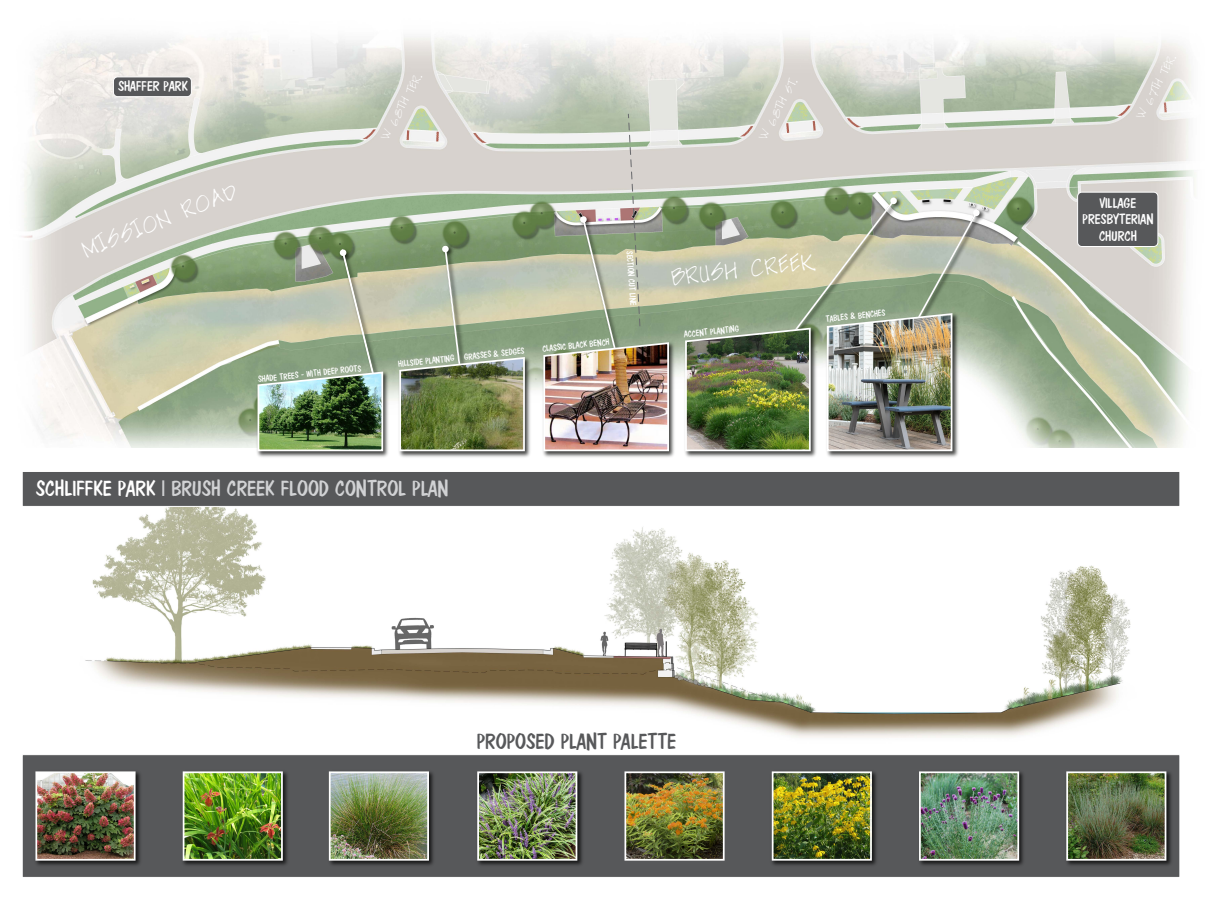
<style>
.page{position:relative;width:1210px;height:908px;background:#fff}
.page>*{position:absolute;margin:0;border:0;box-sizing:border-box;transform-origin:0 0}
.t1{font:21.7px "Franciscan";color:#d1d2d4}
.t2{font:21.7px "Franciscan";color:#57585a}
.t3{font:21px "Designer 1";color:#fff}
.t4{font:14px/16.8px "Franciscan";color:#fff;text-align:center}
.t5{font:10.5px "Designer 1";color:#fff}
.t6{font:8.75px "Franciscan";color:#fff}
.s1{color:#fff}
</style>
<div class="page">
<img style="left:22px;top:36px;width:1173px;height:412px">
<img style="left:85px;top:507px;width:1046px;height:231px">
<img style="left:337px;top:246px;width:45px;height:3px">
<img style="left:980px;top:207px;width:7px;height:127px">
<div style="left:22px;top:754px;width:1158px;height:123px;background:#57585a;border:1px solid #fff"></div>
<img style="left:255px;top:368px;width:136px;height:89px">
<img style="left:257px;top:249px;width:127px;height:203px">
<img style="left:396px;top:354px;width:136px;height:103px">
<img style="left:398px;top:245px;width:128px;height:207px">
<img style="left:540px;top:339px;width:136px;height:118px">
<img style="left:542px;top:113px;width:128px;height:339px">
<img style="left:682px;top:325px;width:134px;height:132px">
<img style="left:827px;top:452px;width:131px;height:5px">
<img style="left:684px;top:197px;width:296px;height:255px">
<img style="left:35px;top:772px;width:105px;height:93px">
<img style="left:38px;top:774px;width:95px;height:83px">
<div style="left:35px;top:771px;width:101px;height:89px;border:2px solid #fff"></div>
<img style="left:182px;top:771px;width:106px;height:94px">
<img style="left:186px;top:774px;width:94px;height:83px">
<div style="left:183px;top:771px;width:100px;height:89px;border:2px solid #fff"></div>
<img style="left:328px;top:771px;width:106px;height:94px">
<img style="left:332px;top:774px;width:94px;height:83px">
<div style="left:329px;top:771px;width:100px;height:89px;border:2px solid #fff"></div>
<img style="left:477px;top:771px;width:105px;height:94px">
<img style="left:480px;top:774px;width:94px;height:83px">
<div style="left:477px;top:771px;width:100px;height:89px;border:2px solid #fff"></div>
<img style="left:627px;top:774px;width:94px;height:83px">
<div style="left:624px;top:771px;width:100px;height:89px;border:2px solid #fff"></div>
<img style="left:771px;top:771px;width:105px;height:94px">
<img style="left:775px;top:774px;width:94px;height:83px">
<div style="left:772px;top:771px;width:100px;height:89px;border:2px solid #fff"></div>
<img style="left:919px;top:772px;width:105px;height:93px">
<img style="left:922px;top:774px;width:94px;height:83px">
<div style="left:919px;top:771px;width:100px;height:89px;border:2px solid #fff"></div>
<img style="left:1066px;top:771px;width:105px;height:94px">
<img style="left:1069px;top:774px;width:94px;height:83px">
<div style="left:1066px;top:771px;width:100px;height:89px;border:2px solid #fff"></div>
<div style="left:22px;top:471px;width:1158px;height:35px;background:#57585a;border:1px solid #fff"></div>
<div style="left:113px;top:77px;width:78px;height:20px;background:#57585a;border-radius:4px"></div>
<div style="left:113px;top:77px;width:79px;height:20px;border:1px solid #fff;border-radius:4px"></div>
<div style="left:1077px;top:192px;width:81px;height:54px;background:#57585a;border-radius:4px"></div>
<div style="left:1077px;top:192px;width:81px;height:55px;border:1px solid #fff;border-radius:4px"></div>
<h3 class="t4" style="left:118px;top:78px;width:71px">SHAFFER PARK</h3>
<h2 class="t3" style="left:77px;top:238px;width:166px;rotate:-21deg">MISSION ROAD</h2>
<p class="t5" style="left:378px;top:135px;width:75px;rotate:-61deg">W 68TH TER.</p>
<p class="t5" style="left:756px;top:135px;width:70px;rotate:-61deg">W 68TH ST.</p>
<p class="t6" style="left:258px;top:374px;width:105px;rotate:-6deg">SHADE TREES - WITH DEEP ROOTS</p>
<p class="t6" style="left:398px;top:359px;width:128px;rotate:-6deg">HILLSIDE PLANTING GRASSES &amp; SEDGES</p>
<p class="t6" style="left:542px;top:344px;width:69px;rotate:-6deg">CLASSIC BLACK BENCH</p>
<p class="t6" style="left:634px;top:250px;width:57px;rotate:86deg">SECTION CUT LINE</p>
<h2 class="t3" style="left:668px;top:265px;width:148px;rotate:-7deg">BRUSH CREEK</h2>
<p class="t6" style="left:684px;top:329px;width:57px;rotate:-6deg">ACCENT PLANTING</p>
<p class="t6" style="left:825px;top:314px;width:61px;rotate:-6deg">TABLES &amp; BENCHES</p>
<h1 class="t1" style="left:36px;top:476px;width:414px"><span class="s1">SCHLIFFKE PARK</span> | BRUSH CREEK FLOOD CONTROL PLAN</h1>
<h1 class="t2" style="left:477px;top:729px;width:201px">PROPOSED PLANT PALETTE</h1>
<p class="t5" style="left:1133px;top:114px;width:73px;rotate:-61deg">W 67TH TER.</p>
<h3 class="t4" style="left:1082px;top:195px;width:72px">VILLAGE<br>PRESBYTERIAN<br>CHURCH</h3>
</div>
